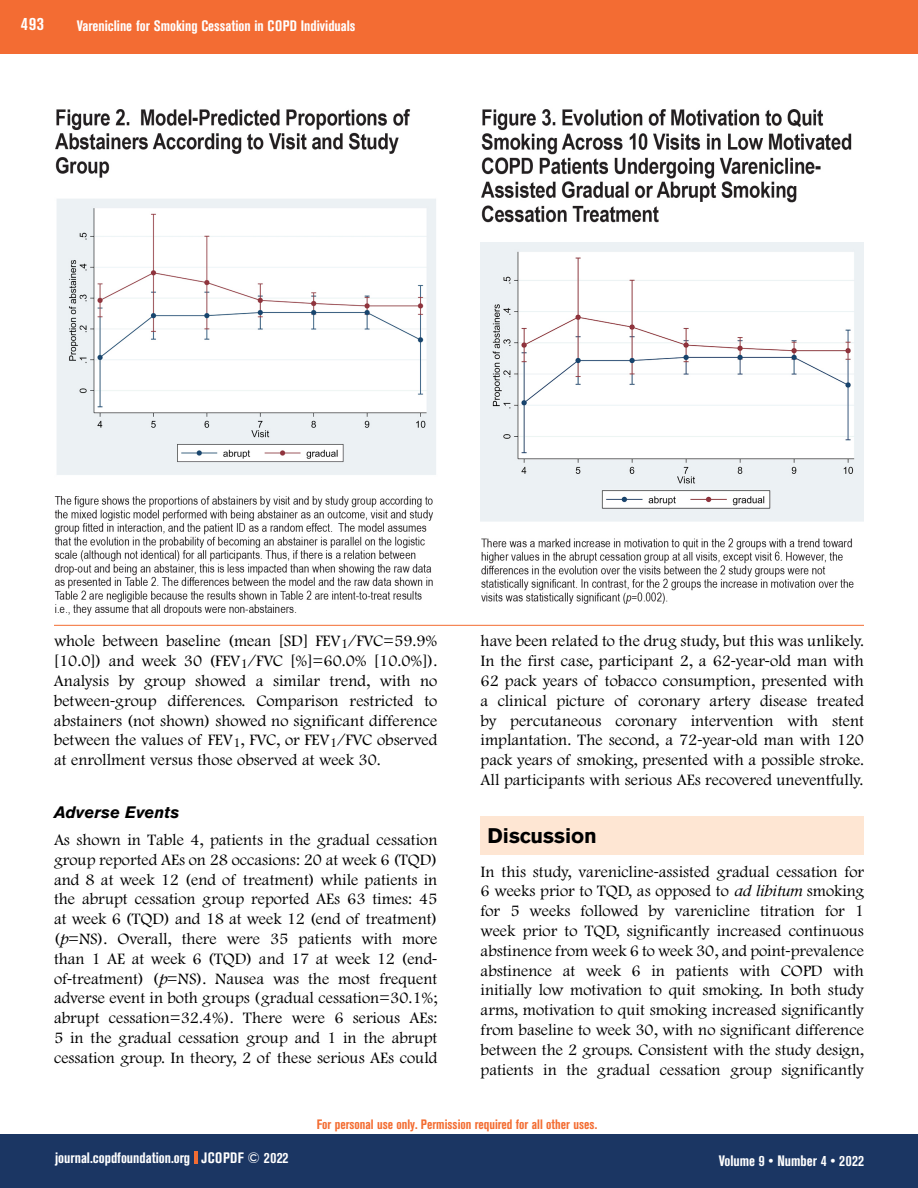
<style>
.page{position:relative;width:918px;height:1188px;background:#fff}
.page>*{position:absolute;margin:0;border:0;box-sizing:border-box;transform-origin:0 0}
.t1{font:700 21px "Akzidenz Grotesk BE";color:#000}
.t2{font:700 condensed 18px "Akzidenz Grotesk BE";color:#fff}
.t3{font:300 16.5px/19.8px "Footlight MT Pro";color:#000;text-align:justify}
.t4{font:italic 700 16.5px "Akzidenz Grotesk BQ";color:#000}
.t5{font:700 condensed 15px "Akzidenz Grotesk BE";color:#fff}
.t6{font:700 condensed 13.5px "Akzidenz Grotesk BE";color:#f36c31}
.s1{font-family:"Myriad Pro";font-weight:400}
.s2{font-style:italic}
</style>
<div class="page">
<div style="left:0;top:1134px;width:918px;height:54px;background:#1b3663"></div>
<div style="left:0;top:0;width:918px;height:54px;background:#f36c33"></div>
<svg style="left:194px;top:1152px;width:3px;height:12px"></svg>
<hr style="left:54px;top:625px;width:810px;height:1px;background:#f36c31">
<img style="left:54px;top:109px;width:382px;height:507px">
<img style="left:481px;top:109px;width:383px;height:495px">
<div style="left:481px;top:816px;width:383px;height:39px;background:#fee6d3"></div>
<p class="t2" style="left:21px;top:13px;width:25px">493</p>
<p class="t5" style="left:77px;top:17px;width:280px">Varenicline for Smoking Cessation in COPD Individuals</p>
<p class="t3" style="left:54px;top:632px;width:385px">whole between baseline (mean [SD] FEV<sub>1</sub>/FVC=59.9% [10.0]) and week 30 (FEV<sub>1</sub>/FVC [%]=60.0% [10.0%]).<br>Analysis by group showed a similar trend, with no between<span class="s1">-</span>group differences. Comparison restricted to abstainers (not shown) showed no significant difference between the values of FEV<sub>1</sub>, FVC, or FEV<sub>1</sub>/FVC observed at enrollment versus those observed at week 30.</p>
<p class="t4" style="left:54px;top:803px;width:127px">Adverse Events</p>
<p class="t3" style="left:54px;top:830px;width:385px">As shown in Table 4, patients in the gradual cessation group reported AEs on 28 occasions: 20 at week 6 (TQD) and 8 at week 12 (end of treatment) while patients in the abrupt cessation group reported AEs 63 times: 45 at week 6 (TQD) and 18 at week 12 (end of treatment) (<span class="s2">p</span>=NS). Overall, there were 35 patients with more than 1 AE at week 6 (TQD) and 17 at week 12 (end&shy;of<span class="s1">-</span>treatment) (<span class="s2">p</span>=NS). Nausea was the most frequent adverse event in both groups (gradual cessation=30.1%; abrupt cessation=32.4%). There were 6 serious AEs:<br>5 in the gradual cessation group and 1 in the abrupt cessation group. In theory, 2 of these serious AEs could</p>
<p class="t3" style="left:481px;top:632px;width:385px">have been related to the drug study, but this was unlikely.<br>In the first case, participant 2, a 62<span class="s1">-</span>year<span class="s1">-</span>old man with 62 pack years of tobacco consumption, presented with a clinical picture of coronary artery disease treated by percutaneous coronary intervention with stent implantation. The second, a 72<span class="s1">-</span>year<span class="s1">-</span>old man with 120 pack years of smoking, presented with a possible stroke.<br>All participants with serious AEs recovered uneventfully.</p>
<p class="t1" style="left:488px;top:824px;width:111px">Discussion</p>
<p class="t3" style="left:481px;top:862px;width:385px">In this study, varenicline<span class="s1">-</span>assisted gradual cessation for 6 weeks prior to TQD, as opposed to <span class="s2">ad libitum</span> smoking for 5 weeks followed by varenicline titration for 1 week prior to TQD, significantly increased continuous abstinence from week 6 to week 30, and point<span class="s1">-</span>prevalence abstinence at week 6 in patients with COPD with initially low motivation to quit smoking. In both study arms, motivation to quit smoking increased significantly from baseline to week 30, with no significant difference between the 2 groups. Consistent with the study design, patients in the gradual cessation group significantly</p>
<p class="t6" style="left:317px;top:1117px;width:282px">For personal use only. Permission required for all other uses.</p>
<p class="t5" style="left:55px;top:1149px;width:235px">journal.copdfoundation.org JCOPDF © 2022</p>
<p class="t5" style="left:719px;top:1152px;width:147px">Volume 9 • Number 4 • 2022</p>
</div>
